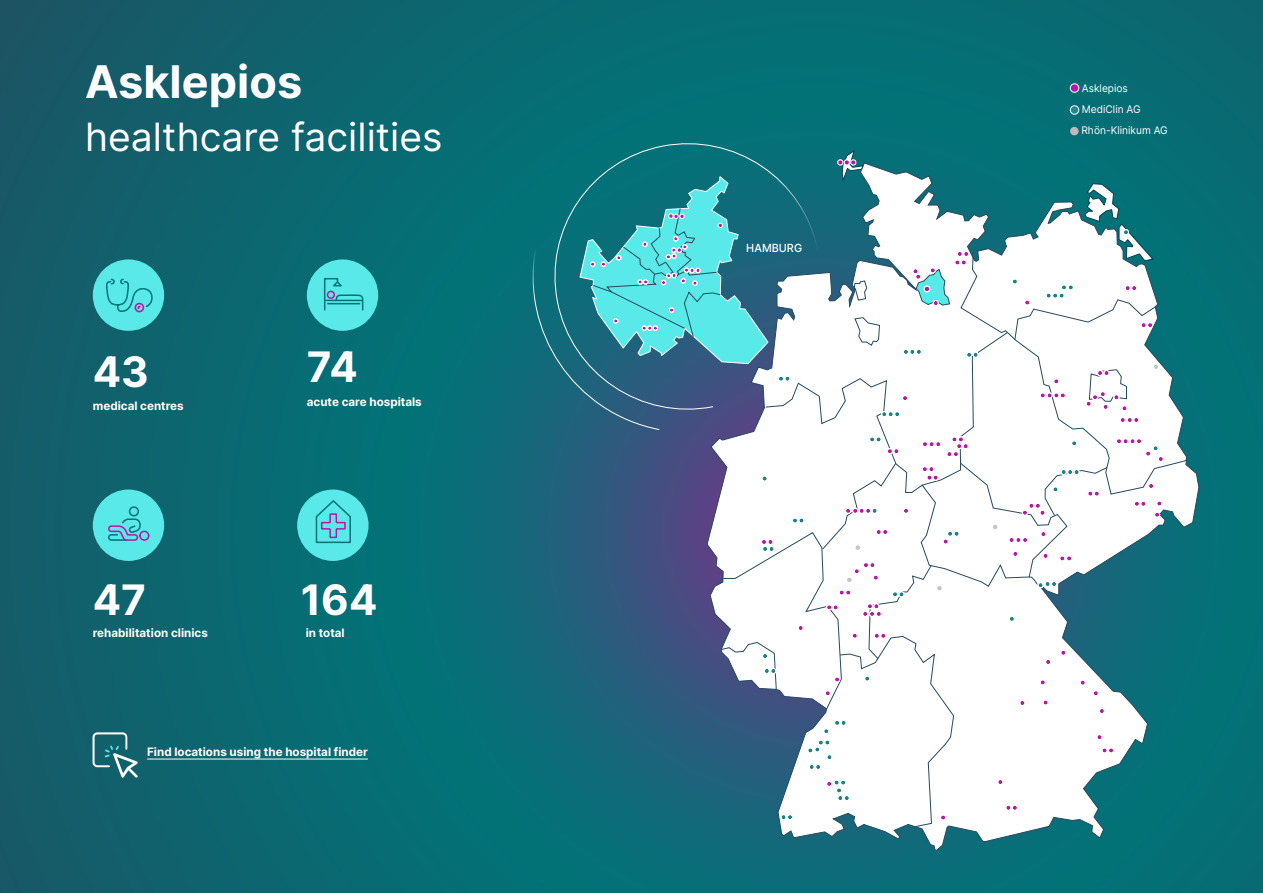
<style>
.page{position:relative;width:1263px;height:893px;background:#fff}
.page>*{position:absolute;margin:0;border:0;box-sizing:border-box;transform-origin:0 0}
.t1{font:700 45px "Inter";color:#fff}
.t2{font:700 42px "Inter";color:#fff}
.t3{font:39px "Inter";color:#fff}
.t4{font:700 11.7px "Inter";color:#fff}
.t5{font:500 11.25px "Inter";color:#fff}
.t6{font:10.5px/20.9px "Inter";color:#fff}
</style>
<div class="page">
<div style="left:0;top:0;width:1263px;height:893px;background:linear-gradient(to right,#0f646e,#027378)"></div>
<div style="left:543px;top:132px;width:276px;height:18px;background:#037177"></div>
<div style="left:1070px;top:84px;width:9px;height:8px;background:#bb16a3;border-radius:50%"></div>
<div style="left:1070px;top:84px;width:9px;height:8px;border:1px solid #fff;border-radius:50%"></div>
<div style="left:1070px;top:106px;width:9px;height:8px;background:#26888b;border-radius:50%"></div>
<div style="left:1070px;top:106px;width:9px;height:8px;border:1px solid #fff;border-radius:50%"></div>
<div style="left:1070px;top:127px;width:8px;height:8px;background:#bcbcbc;border-radius:50%"></div>
<hr style="left:147px;top:759px;width:221px;height:1px;background:#fff">
<svg style="left:93px;top:732px;width:45px;height:46px;background:#3d7f88"></svg>
<div style="left:93px;top:490px;width:71px;height:71px;background:#5ae9e9;border-radius:50%"></div>
<div style="left:297px;top:490px;width:72px;height:71px;background:#5ae9e9;border-radius:50%"></div>
<div style="left:93px;top:259px;width:71px;height:72px;background:#5ae9e9;border-radius:50%"></div>
<div style="left:307px;top:259px;width:71px;height:72px;background:#5ae9e9;border-radius:50%"></div>
<svg style="left:108px;top:506px;width:42px;height:35px"></svg>
<svg style="left:315px;top:500px;width:36px;height:44px"></svg>
<svg style="left:324px;top:278px;width:40px;height:33px"></svg>
<hr style="left:328px;top:303px;width:32px;height:1px;background:#007377">
<svg style="left:707px;top:163px;width:492px;height:687px;background:#217c84"></svg>
<svg style="left:520px;top:150px;width:666px;height:677px"></svg>
<svg style="left:106px;top:278px;width:47px;height:35px"></svg>
<h1 class="t1" style="left:85px;top:49px;width:219px">Asklepios</h1>
<h3 class="t3" style="left:85px;top:108px;width:359px">healthcare facilities</h3>
<h2 class="t2" style="left:93px;top:341px;width:58px">43</h2>
<p class="t4" style="left:93px;top:397px;width:92px">medical centres</p>
<h2 class="t2" style="left:307px;top:336px;width:53px">74</h2>
<p class="t4" style="left:307px;top:393px;width:116px">acute care hospitals</p>
<h2 class="t2" style="left:93px;top:570px;width:55px">47</h2>
<h2 class="t2" style="left:301px;top:570px;width:78px">164</h2>
<p class="t4" style="left:93px;top:624px;width:117px">rehabilitation clinics</p>
<p class="t4" style="left:306px;top:625px;width:41px">in total</p>
<p class="t4" style="left:147px;top:743px;width:222px">Find locations using the hospital finder</p>
<p class="t5" style="left:746px;top:240px;width:57px">HAMBURG</p>
<p class="t6" style="left:1082px;top:78px;width:48px">Asklepios</p>
<p class="t6" style="left:1081px;top:99px;width:88px">MediClin AG<br>Rhön-Klinikum AG</p>
</div>
